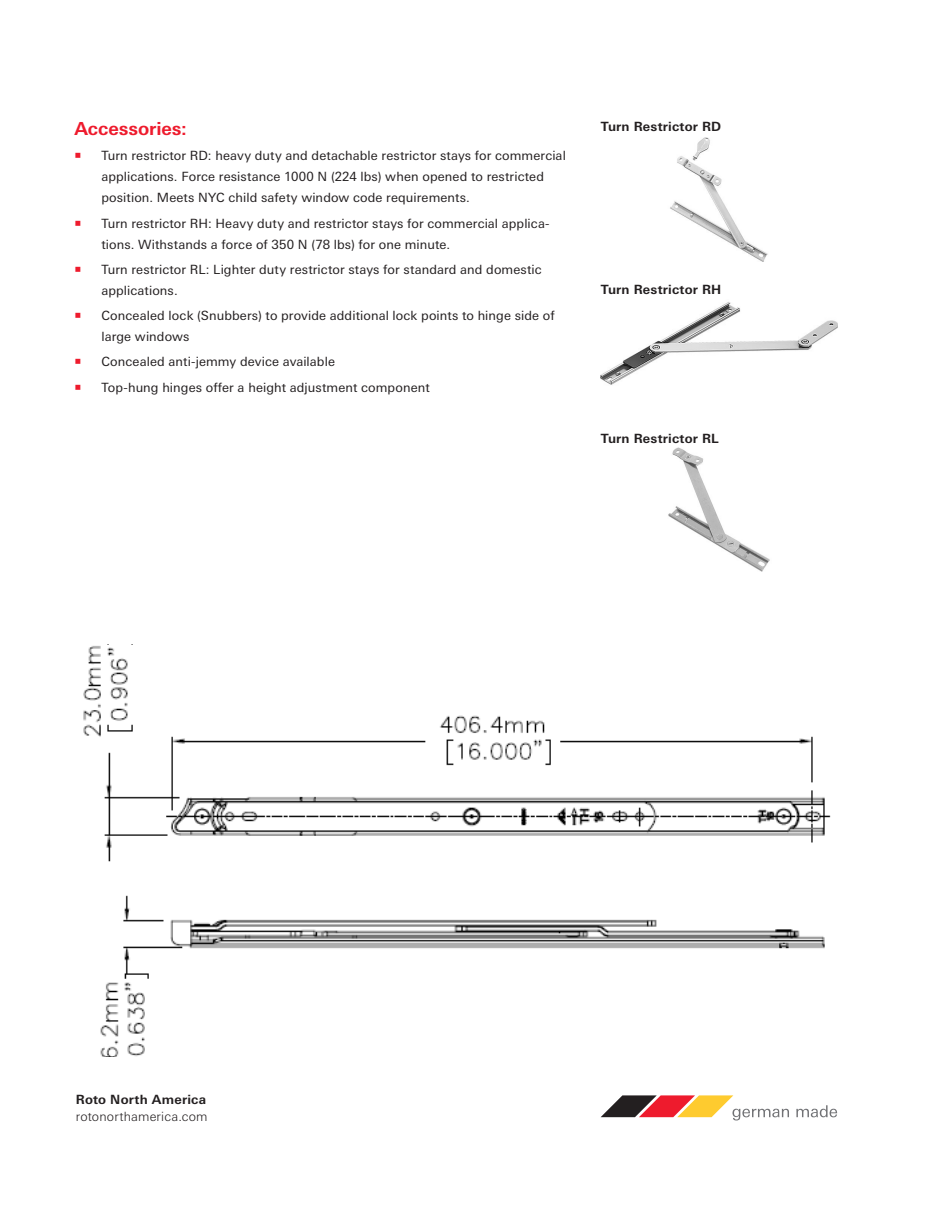
<style>
.page{position:relative;width:945px;height:1215px;background:#fff}
.page>*{position:absolute;margin:0;border:0;box-sizing:border-box;transform-origin:0 0}
.title_1{font:700 18px "Univers Next W1 G";letter-spacing:-.005em;color:#ee1b2d}
.t1{font:12.75px/21px "Univers Next W1 G";letter-spacing:.01em;color:#231f20}
.copy{font:700 12.75px "Univers Next W1 G";letter-spacing:.015em;color:#231f20}
.copy-2{font:300 12.75px "Univers Next W1 G";letter-spacing:.015em;color:#231f20}
.subhead{font:700 12.75px "Univers Next W1 G";letter-spacing:.015em;color:#231f20}
</style>
<div class="page">
<svg style="left:601px;top:1095px;width:188px;height:25px"></svg>
<svg style="left:796px;top:1105px;width:41px;height:12px"></svg>
<img style="left:83px;top:644px;width:748px;height:413px">
<img style="left:670px;top:138px;width:98px;height:123px">
<img style="left:601px;top:302px;width:236px;height:83px">
<img style="left:668px;top:448px;width:102px;height:123px">
<p class="title_1" style="left:74px;top:118px;width:114px">Accessories:</p>
<p class="t1" style="left:101px;top:145px;width:466px">Turn restrictor RD: heavy duty and detachable restrictor stays for commercial applications. Force resistance 1000 N (224 lbs) when opened to restricted position. Meets NYC child safety window code requirements.</p>
<p class="t1" style="left:101px;top:212px;width:450px">Turn restrictor RH: Heavy duty and restrictor stays for commercial applica&shy;tions. Withstands a force of 350 N (78 lbs) for one minute.</p>
<p class="t1" style="left:101px;top:259px;width:442px">Turn restrictor RL: Lighter duty restrictor stays for standard and domestic applications.</p>
<p class="t1" style="left:101px;top:305px;width:455px">Concealed lock (Snubbers) to provide additional lock points to hinge side of large windows</p>
<p class="t1" style="left:101px;top:351px;width:235px">Concealed anti-jemmy device available</p>
<p class="t1" style="left:101px;top:377px;width:330px">Top-hung hinges offer a height adjustment component</p>
<p class="subhead" style="left:601px;top:119px;width:122px">Turn Restrictor RD</p>
<p class="copy" style="left:601px;top:282px;width:122px">Turn Restrictor RH</p>
<p class="copy" style="left:601px;top:431px;width:120px">Turn Restrictor RL</p>
<p class="copy" style="left:76px;top:1092px;width:132px">Roto North America</p>
<p class="copy-2" style="left:76px;top:1109px;width:133px">rotonorthamerica.com</p>
</div>
